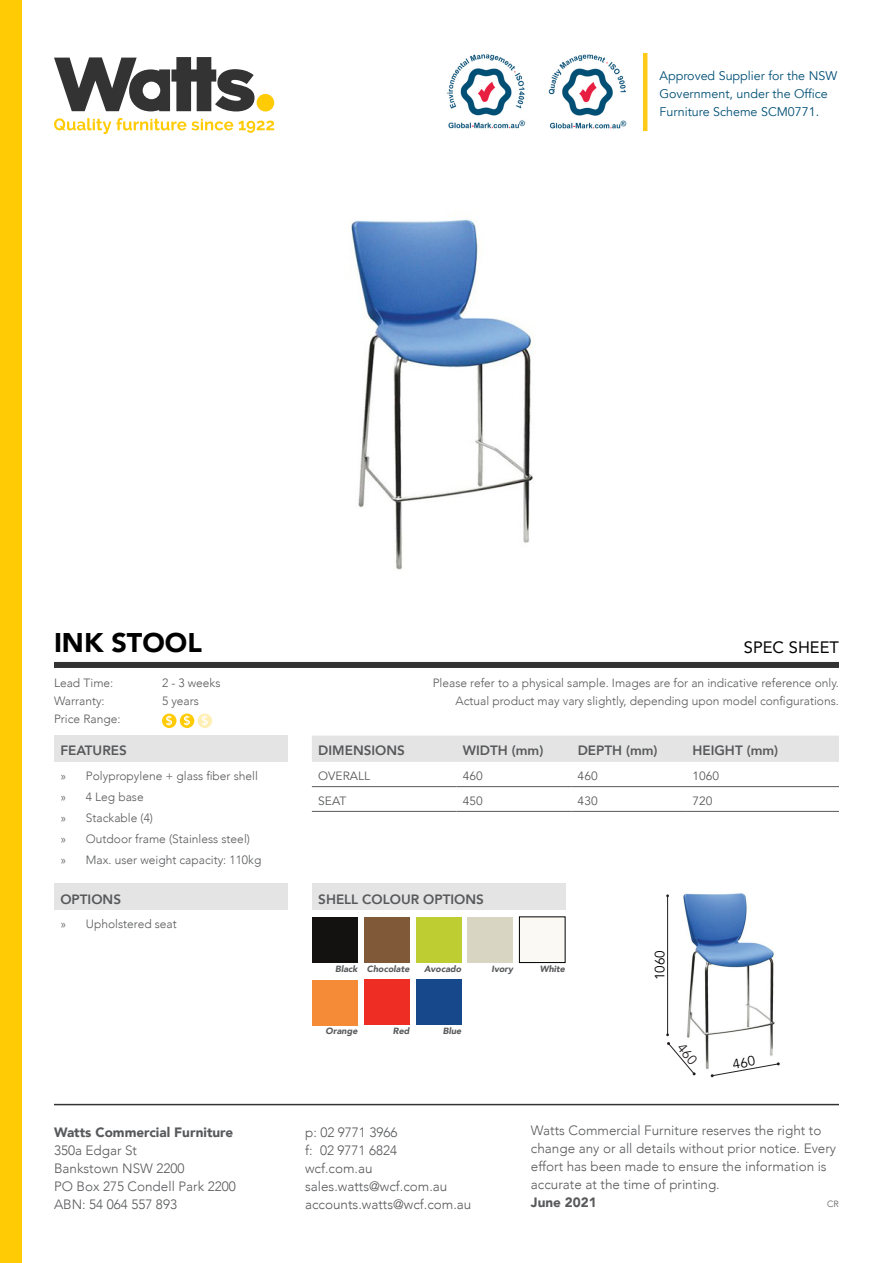
<style>
.page{position:relative;width:893px;height:1263px;background:#fff}
.page>*{position:absolute;margin:0;border:0;box-sizing:border-box;transform-origin:0 0}
.t1{font:900 27px "Avenir";color:#000}
.t2{font:16.5px "Avenir";color:#000}
.t3{font:300 13.5px/18px "Avenir";color:#58595b}
.t4{font:800 13.5px "Avenir";color:#58595b}
.t5{font:900 13.5px "Avenir";color:#58595b}
.t6{font:13.5px "Avenir";color:#000}
.t7{font:12.45px/18px "Avenir";color:#004f75}
.t8{font:300 12px/21px "Avenir";color:#58595b}
.t9{font:12px "Avenir";color:#58595b}
.t10{font:italic 900 9px "Avenir";color:#58595b}
.t11{font:300 9px "Avenir";color:#58595b}
</style>
<div class="page">
<img style="left:351px;top:219px;width:183px;height:351px">
<div style="left:54px;top:736px;width:234px;height:26px;background:#e4e4e4"></div>
<div style="left:312px;top:736px;width:527px;height:26px;background:#e4e4e4"></div>
<hr style="left:312px;top:786px;width:144px;height:1px;background:#58595b">
<hr style="left:456px;top:786px;width:115px;height:1px;background:#58595b">
<hr style="left:571px;top:786px;width:115px;height:1px;background:#58595b">
<hr style="left:686px;top:786px;width:153px;height:1px;background:#58595b">
<hr style="left:312px;top:811px;width:144px;height:1px;background:#58595b">
<hr style="left:456px;top:811px;width:115px;height:1px;background:#58595b">
<hr style="left:571px;top:811px;width:115px;height:1px;background:#58595b">
<hr style="left:686px;top:811px;width:153px;height:1px;background:#58595b">
<div style="left:54px;top:662px;width:785px;height:6px;background:#333334"></div>
<div style="left:54px;top:884px;width:234px;height:26px;background:#e4e4e4"></div>
<div style="left:0;top:0;width:21px;height:1263px;background:#ffcb05"></div>
<hr style="left:54px;top:1104px;width:785px;height:1px;background:#333334">
<svg style="left:54px;top:118px;width:220px;height:16px"></svg>
<div style="left:257px;top:94px;width:17px;height:17px;background:#ffcb05;border-radius:50%"></div>
<svg style="left:54px;top:57px;width:200px;height:54px"></svg>
<img style="left:447px;top:54px;width:79px;height:75px">
<img style="left:548px;top:54px;width:79px;height:75px">
<hr style="left:643px;top:53px;width:4px;height:78px;background:#ffc917">
<img style="left:668px;top:893px;width:107px;height:176px">
<hr style="left:667px;top:896px;width:1px;height:139px;background:#231f20">
<svg style="left:162px;top:714px;width:14px;height:14px"></svg>
<div style="left:162px;top:713px;width:14px;height:15px;background:#ffcb05;border-radius:50%"></div>
<svg style="left:166px;top:715px;width:6px;height:11px"></svg>
<svg style="left:180px;top:714px;width:14px;height:14px"></svg>
<div style="left:180px;top:713px;width:14px;height:15px;background:#ffcb05;border-radius:50%"></div>
<svg style="left:184px;top:715px;width:6px;height:11px"></svg>
<svg style="left:198px;top:713px;width:14px;height:15px"></svg>
<svg style="left:202px;top:715px;width:6px;height:11px"></svg>
<div style="left:364px;top:917px;width:45px;height:45px;background:#805a38"></div>
<div style="left:312px;top:917px;width:46px;height:45px;background:#141210"></div>
<div style="left:416px;top:917px;width:45px;height:45px;background:#becd31"></div>
<div style="left:467px;top:917px;width:46px;height:45px;background:#d8d6c2"></div>
<div style="left:312px;top:980px;width:46px;height:45px;background:#f68b37"></div>
<div style="left:519px;top:917px;width:46px;height:45px;background:#fbf9f4"></div>
<div style="left:519px;top:917px;width:46px;height:46px;border:1px solid #000"></div>
<div style="left:364px;top:979px;width:45px;height:46px;background:#ee2e24"></div>
<div style="left:416px;top:980px;width:45px;height:45px;background:#17488b"></div>
<div style="left:312px;top:884px;width:253px;height:26px;background:#e4e4e4"></div>
<svg style="left:711px;top:1055px;width:69px;height:22px"></svg>
<svg style="left:667px;top:1042px;width:31px;height:33px"></svg>
<p class="t7" style="left:659px;top:67px;width:179px">Approved Supplier for the NSW<br>Government, under the Office<br>Furniture Scheme SCM0771.</p>
<h1 class="t1" style="left:54px;top:619px;width:149px">INK STOOL</h1>
<p class="t2" style="left:744px;top:634px;width:97px">SPEC SHEET</p>
<p class="t8" style="left:54px;top:673px;width:61px">Lead Time:</p>
<p class="t8" style="left:162px;top:673px;width:60px">2 - 3 weeks</p>
<p class="t8" style="left:54px;top:691px;width:52px">Warranty:</p>
<p class="t8" style="left:162px;top:691px;width:38px">5 years</p>
<p class="t8" style="left:54px;top:709px;width:68px">Price Range:</p>
<p class="t4" style="left:60px;top:740px;width:68px">FEATURES</p>
<p class="t8" style="left:60px;top:766px;width:202px">» Polypropylene + glass fiber shell » 4 Leg base<br>» Stackable (4)<br>» Outdoor frame (Stainless steel)<br>» Max. user weight capacity: 110kg</p>
<p class="t4" style="left:60px;top:888px;width:62px">OPTIONS</p>
<p class="t8" style="left:60px;top:914px;width:118px">» Upholstered seat</p>
<p class="t5" style="left:54px;top:1121px;width:181px">Watts Commercial Furniture</p>
<p class="t3" style="left:54px;top:1141px;width:183px">350a Edgar St<br>Bankstown NSW 2200<br>PO Box 275 Condell Park 2200<br>ABN: 54 064 557 893</p>
<p class="t8" style="left:433px;top:674px;width:408px;line-height:18px;text-align:right">Please refer to a physical sample. Images are for an indicative reference only.<br>Actual product may vary slightly, depending upon model configurations.</p>
<p class="t4" style="left:318px;top:740px;width:88px">DIMENSIONS</p>
<p class="t4" style="left:463px;top:740px;width:82px">WIDTH (mm)</p>
<p class="t4" style="left:578px;top:740px;width:81px">DEPTH (mm)</p>
<p class="t4" style="left:692px;top:740px;width:87px">HEIGHT (mm)</p>
<p class="t9" style="left:318px;top:769px;width:53px">OVERALL</p>
<p class="t9" style="left:463px;top:769px;width:22px">460</p>
<p class="t9" style="left:578px;top:769px;width:22px">460</p>
<p class="t9" style="left:692px;top:769px;width:28px">1060</p>
<p class="t9" style="left:318px;top:794px;width:30px">SEAT</p>
<p class="t9" style="left:463px;top:794px;width:22px">450</p>
<p class="t9" style="left:578px;top:794px;width:22px">430</p>
<p class="t9" style="left:692px;top:794px;width:22px">720</p>
<p class="t4" style="left:318px;top:888px;width:167px">SHELL COLOUR OPTIONS</p>
<p class="t10" style="left:335px;top:961px;width:76px">Black Chocolate</p>
<p class="t10" style="left:424px;top:961px;width:39px">Avocado</p>
<p class="t10" style="left:491px;top:961px;width:23px">Ivory</p>
<p class="t10" style="left:326px;top:1024px;width:33px">Orange</p>
<p class="t10" style="left:393px;top:1024px;width:18px">Red</p>
<p class="t10" style="left:443px;top:1024px;width:20px">Blue</p>
<p class="t10" style="left:540px;top:961px;width:27px">White</p>
<p class="t6" style="left:652px;top:980px;width:32px;rotate:-90deg">1060</p>
<p class="t3" style="left:305px;top:1123px;width:168px">p: 02 9771 3966<br>f: 02 9771 6824<br>wcf.com.au sales.watts@wcf.com.au accounts.watts@wcf.com.au</p>
<p class="t3" style="left:531px;top:1121px;width:307px">Watts Commercial Furniture reserves the right to change any or all details without prior notice. Every effort has been made to ensure the information is accurate at the time of printing.</p>
<p class="t5" style="left:531px;top:1191px;width:67px">June 2021</p>
<p class="t11" style="left:827px;top:1199px;width:13px">CR</p>
</div>
